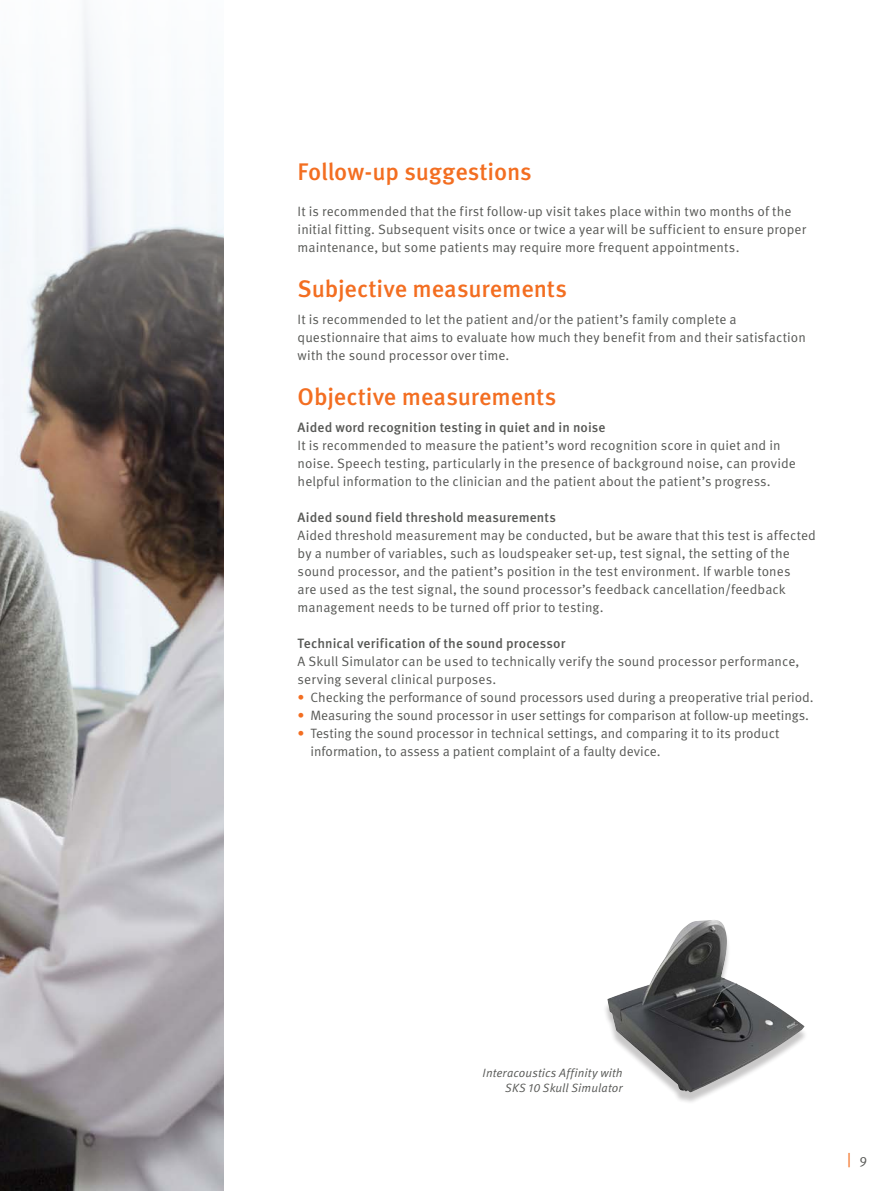
<style>
.page{position:relative;width:893px;height:1191px;background:#fff}
.page>*{position:absolute;margin:0;border:0;box-sizing:border-box;transform-origin:0 0}
.t1{font:500 24px "Meta Pro OM";letter-spacing:-.005em;color:#f36e21}
.t2{font:13.5px/18px "Meta Pro OM";letter-spacing:.005em;color:#575855}
.t3{font:500 13.5px "Meta Pro OM";letter-spacing:.01em;color:#575855}
.t4{font:italic 12px/15px "Meta Pro OM";letter-spacing:.01em;color:#575855;text-align:right}
.s1{color:#f36e21}
</style>
<div class="page">
<img style="left:0;top:4px;width:223px;height:1187px">
<div style="left:603px;top:924px;width:205px;height:181px;background:#231f20;opacity:.25"></div>
<img style="left:607px;top:920px;width:198px;height:172px">
<h1 class="t1" style="left:298px;top:157px;width:236px">Follow-up suggestions</h1>
<p class="t2" style="left:298px;top:202px;width:510px">It is recommended that the first follow-up visit takes place within two months of the initial fitting. Subsequent visits once or twice a year will be sufficient to ensure proper maintenance, but some patients may require more frequent appointments.</p>
<h1 class="t1" style="left:298px;top:274px;width:271px">Subjective measurements</h1>
<p class="t2" style="left:298px;top:310px;width:510px">It is recommended to let the patient and/or the patient’s family complete a questionnaire that aims to evaluate how much they benefit from and their satisfaction with the sound processor over time.</p>
<h1 class="t1" style="left:298px;top:382px;width:260px">Objective measurements</h1>
<p class="t3" style="left:298px;top:419px;width:309px">Aided word recognition testing in quiet and in noise</p>
<p class="t2" style="left:298px;top:436px;width:500px">It is recommended to measure the patient’s word recognition score in quiet and in noise. Speech testing, particularly in the presence of background noise, can provide helpful information to the clinician and the patient about the patient’s progress.</p>
<p class="t3" style="left:298px;top:509px;width:260px">Aided sound field threshold measurements</p>
<p class="t2" style="left:298px;top:526px;width:520px">Aided threshold measurement may be conducted, but be aware that this test is affected by a number of variables, such as loudspeaker set-up, test signal, the setting of the sound processor, and the patient’s position in the test environment. If warble tones<br>are used as the test signal, the sound processor’s feedback cancellation/feedback management needs to be turned off prior to testing.</p>
<p class="t3" style="left:298px;top:635px;width:269px">Technical verification of the sound processor</p>
<p class="t2" style="left:298px;top:652px;width:503px">A Skull Simulator can be used to technically verify the sound processor performance, serving several clinical purposes.</p>
<p class="t2" style="left:298px;top:688px;width:517px"><span class="s1">•</span> Checking the performance of sound processors used during a preoperative trial period.</p>
<p class="t2" style="left:298px;top:706px;width:513px"><span class="s1">•</span> Measuring the sound processor in user settings for comparison at follow-up meetings.</p>
<p class="t2" style="left:310px;top:724px;width:470px;text-indent:-13px"><span class="s1">•</span> Testing the sound processor in technical settings, and comparing it to its product information, to assess a patient complaint of a faulty device.</p>
<p class="t4" style="left:483px;top:1065px;width:142px">Interacoustics Affinity with<br>SKS 10 Skull Simulator</p>
<p class="t2" style="left:860px;top:1152px;width:9px">9</p>
</div>
